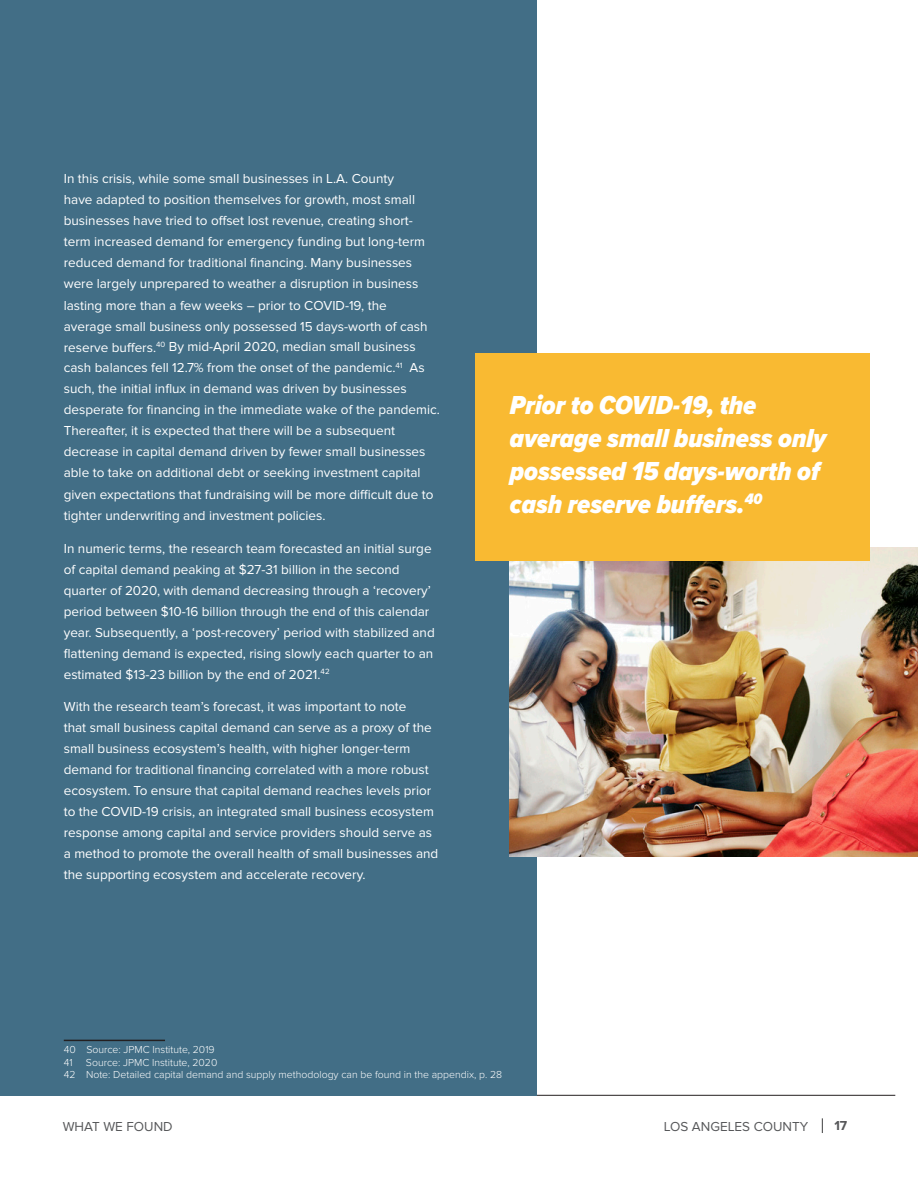
<style>
.page{position:relative;width:918px;height:1188px;background:#fff}
.page>*{position:absolute;margin:0;border:0;box-sizing:border-box;transform-origin:0 0}
.t1{font:italic 900 27px/33px "Proxima Nova Cond";color:#fff}
.t2{font:13.5px/21px "Proxima Nova";color:#fff}
.t3{font:13.5px "Proxima Nova";color:#57585a}
.t4{font:700 13.5px "Proxima Nova";color:#57585a}
.t5{font:300 10.5px/12.6px "Proxima Nova";color:#fff}
</style>
<div class="page">
<svg style="left:822px;top:1118px;width:1px;height:15px"></svg>
<hr style="left:23px;top:1095px;width:872px;height:1px;background:#231f20">
<div style="left:0;top:0;width:537px;height:1095px;background:#426e86"></div>
<hr style="left:64px;top:1040px;width:101px;height:1px;background:#231f20">
<img style="left:510px;top:548px;width:408px;height:309px">
<div style="left:475px;top:353px;width:394px;height:208px;background:#f9ba32"></div>
<p class="t2" style="left:64px;top:169px;width:378px">I n this crisis, while some small businesses in L.A. County<br>have adapted to position themselves for growth, most small businesses have tried to offset lost revenue, creating short&shy;term increased demand for emergency funding but long-term reduced demand for traditional financing. Many businesses were largely unprepared to weather a disruption in business lasting more than a few weeks – prior to COVI D-19, the<br>average small business only possessed 15 days-worth of cash reserve buffers.<sup>40</sup> By mid-April 2020, median small business cash balances fell 12.7% from the onset of the pandemic.<sup>41</sup> As such, the initial influx in demand was driven by businesses desperate for financing in the immediate wake of the pandemic.<br>Thereafter, it is expected that there will be a subsequent decrease in capital demand driven by fewer small businesses able to take on additional debt or seeking investment capital given expectations that fundraising will be more difficult due to tighter underwriting and investment policies.</p>
<p class="t2" style="left:64px;top:538px;width:373px">I n numeric terms, the research team forecasted an initial surge of capital demand peaking at $27-31 billion in the second quarter of 2020, with demand decreasing through a ‘recovery’ period between $10-16 billion through the end of this calendar year. Subsequently, a ‘post-recovery’ period with stabilized and flattening demand is expected, rising slowly each quarter to an estimated $13-23 billion by the end of 2021.<sup>42</sup></p>
<p class="t2" style="left:64px;top:697px;width:376px">With the research team’s forecast, it was important to note<br>that small business capital demand can serve as a proxy of the small business ecosystem’s health, with higher longer-term demand for traditional financing correlated with a more robust ecosystem. To ensure that capital demand reaches levels prior to the COVI D-19 crisis, an integrated small business ecosystem response among capital and service providers should serve as a method to promote the overall health of small businesses and the supporting ecosystem and accelerate recovery.</p>
<h1 class="t1" style="left:510px;top:389px;width:318px">Prior to COVID-19, the average small business only possessed 15 days-worth of cash reserve buffers.<sup>40</sup></h1>
<p class="t5" style="left:64px;top:1043px;width:152px">40 Source: JPMC Institute, 2019<br>41</p>
<p class="t5" style="left:64px;top:1055px;width:440px;text-indent:22px">Source: JPMC Institute, 2020<br>42 Note: Detailed capital demand and supply methodology can be found in the appendix, p. 28</p>
<p class="t3" style="left:63px;top:1118px;width:110px">What We Fo und</p>
<p class="t3" style="left:664px;top:1118px;width:146px">LOS ANGELES COUNTY</p>
<p class="t4" style="left:834px;top:1118px;width:14px">17</p>
</div>
